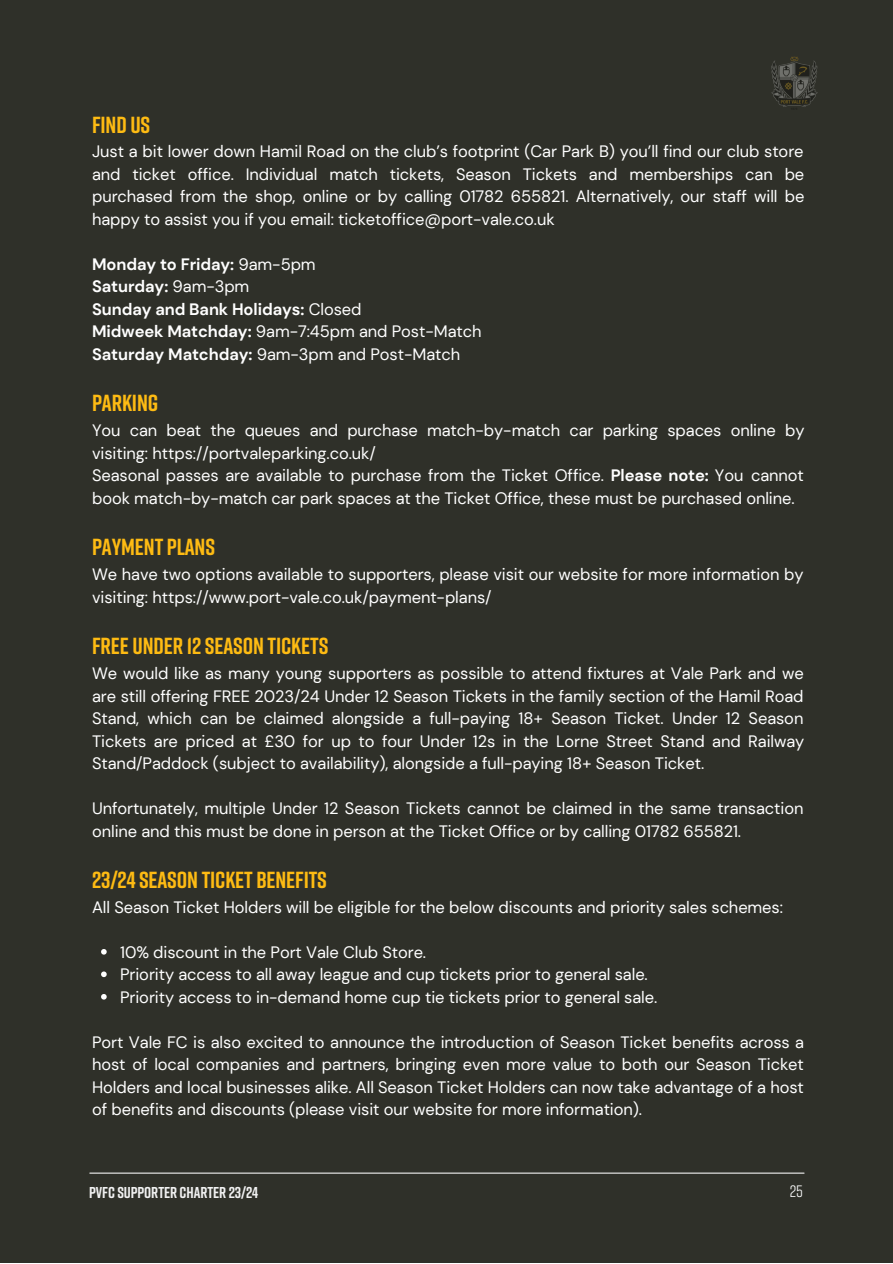
<style>
.page{position:relative;width:893px;height:1264px;background:#fff}
.page>*{position:absolute;margin:0;border:0;box-sizing:border-box;transform-origin:0 0}
.t1{font:700 23.25px "Rift";letter-spacing:-.005em;color:#febb13}
.t2{font:16.5px/22.5px "DM Sans";letter-spacing:-.005em;color:#fff}
.t3{font:700 16.5px "DM Sans";letter-spacing:-.005em;color:#fff}
.t4{font:16.5px "Rift";color:#fff}
.t5{font:700 15.75px "Rift";letter-spacing:-.005em;color:#f1f1f1}
.s1{font-weight:400}
.s2{font-weight:700}
</style>
<div class="page">
<div style="left:0;top:0;width:892px;height:1262px;background:#2f3029"></div>
<svg style="left:101px;top:949px;width:6px;height:5px"></svg>
<svg style="left:101px;top:971px;width:6px;height:6px"></svg>
<svg style="left:101px;top:994px;width:6px;height:5px"></svg>
<hr style="left:90px;top:1172px;width:714px;height:1px;background:#f1f1f1">
<img style="left:771px;top:56px;width:47px;height:51px">
<p class="t1" style="left:92px;top:110px;width:60px">FIND US</p>
<p class="t2" style="left:92px;top:140px;width:713px;text-align:justify">Just a bit lower down Hamil Road on the club’s footprint (Car Park B) you’ll find our club store and ticket office. Individual match tickets, Season Tickets and memberships can be purchased from the shop, online or by calling 01782 655821. Alternatively, our staff will be happy to assist you if you email: ticketoffice@port-vale.co.uk</p>
<p class="t3" style="left:92px;top:253px;width:225px">Monday to Friday: <span class="s1">9am-5pm</span></p>
<p class="t3" style="left:92px;top:276px;width:159px">Saturday: <span class="s1">9am-3pm</span></p>
<p class="t3" style="left:92px;top:298px;width:271px">Sunday and Bank Holidays: <span class="s1">Closed</span></p>
<p class="t2" style="left:92px;top:320px;width:391px"><span class="s2">Midweek Matchday:</span> 9am-7:45pm and Post-Match</p>
<p class="t2" style="left:92px;top:343px;width:369px"><span class="s2">Saturday Matchday:</span> 9am-3pm and Post-Match</p>
<p class="t1" style="left:92px;top:388px;width:68px">PARKING</p>
<p class="t2" style="left:92px;top:419px;width:713px">You can beat the queues and purchase match-by-match car parking spaces online by visiting: https://portvaleparking.co.uk/</p>
<p class="t2" style="left:92px;top:464px;width:713px">Seasonal passes are available to purchase from the Ticket Office. <span class="s2">Please note:</span> You cannot book match-by-match car park spaces at the Ticket Office, these must be purchased online.</p>
<p class="t1" style="left:92px;top:532px;width:124px">PAYMENT PLANS</p>
<p class="t2" style="left:92px;top:563px;width:713px">We have two options available to supporters, please visit our website for more information by visiting: https://www.port-vale.co.uk/payment-plans/</p>
<p class="t1" style="left:92px;top:631px;width:238px">FREE UNDER 12 SEASON TICKETS</p>
<p class="t2" style="left:92px;top:662px;width:713px;text-align:justify">We would like as many young supporters as possible to attend fixtures at Vale Park and we are still offering FREE 2023/24 Under 12 Season Tickets in the family section of the Hamil Road Stand, which can be claimed alongside a full-paying 18+ Season Ticket. Under 12 Season Tickets are priced at £30 for up to four Under 12s in the Lorne Street Stand and Railway Stand/Paddock (subject to availability), alongside a full-paying 18+ Season Ticket.</p>
<p class="t2" style="left:92px;top:797px;width:712px">Unfortunately, multiple Under 12 Season Tickets cannot be claimed in the same transaction online and this must be done in person at the Ticket Office or by calling 01782 655821.</p>
<p class="t1" style="left:92px;top:865px;width:236px">23/24 SEASON TICKET BENEFITS</p>
<p class="t2" style="left:92px;top:896px;width:692px">All Season Ticket Holders will be eligible for the below discounts and priority sales schemes:</p>
<p class="t2" style="left:120px;top:941px;width:307px">10% discount in the Port Vale Club Store.</p>
<p class="t2" style="left:120px;top:963px;width:529px">Priority access to all away league and cup tickets prior to general sale.</p>
<p class="t2" style="left:120px;top:986px;width:538px">Priority access to in-demand home cup tie tickets prior to general sale.</p>
<p class="t2" style="left:92px;top:1031px;width:713px;text-align:justify">Port Vale FC is also excited to announce the introduction of Season Ticket benefits across a host of local companies and partners, bringing even more value to both our Season Ticket Holders and local businesses alike. All Season Ticket Holders can now take advantage of a host of benefits and discounts (please visit our website for more information).</p>
<p class="t5" style="left:89px;top:1182px;width:170px">PVFC SUPPORTER CHARTER 23/24</p>
<p class="t4" style="left:789px;top:1180px;width:15px">25</p>
</div>
